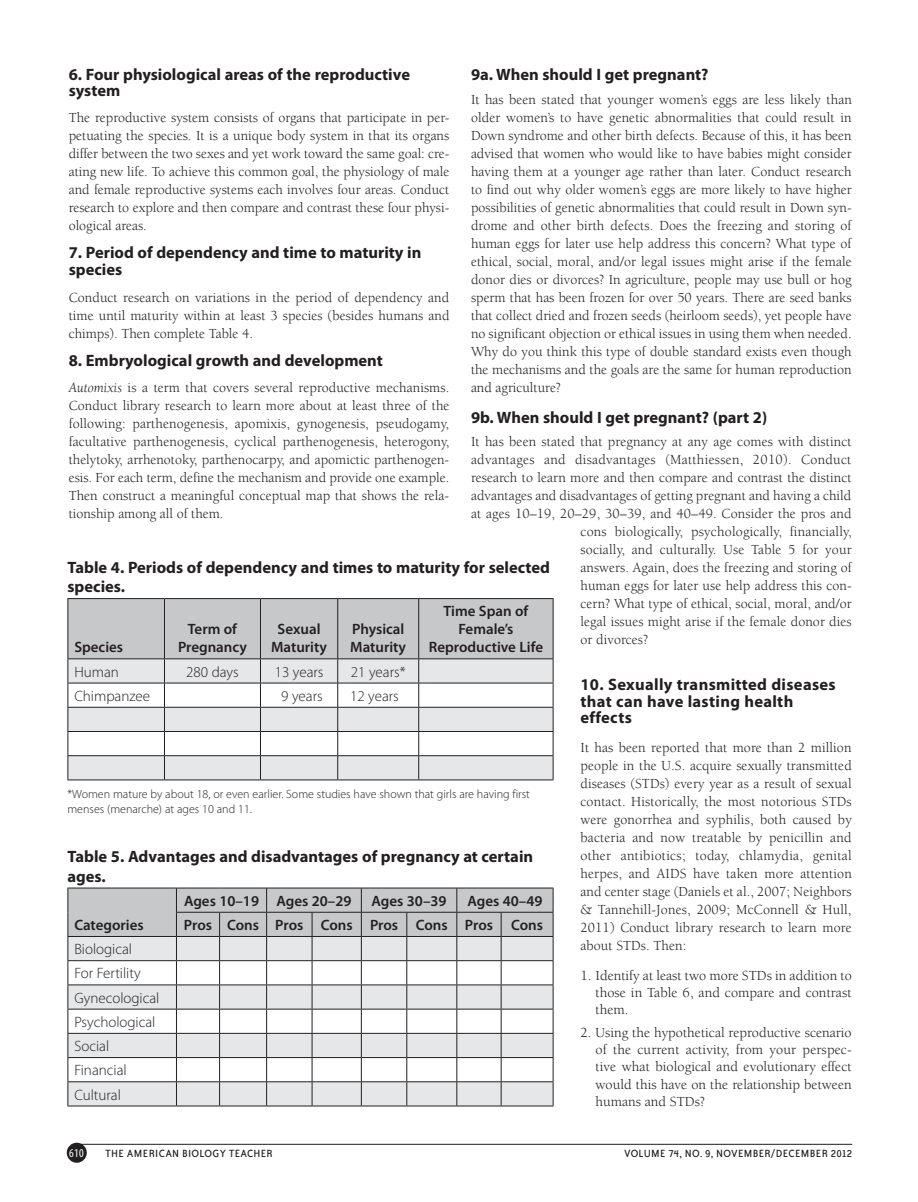
<style>
.page{position:relative;width:918px;height:1202px;background:#fff}
.page>*{position:absolute;margin:0;border:0;box-sizing:border-box;transform-origin:0 0}
.t1{font:700 16.5px/16.5px "Myriad Pro";color:#231f20}
.t2{font:700 16.5px/16.5px "Myriad Pro";letter-spacing:.02em;color:#231f20}
.t3{font:600 15px/18px "Myriad Pro";color:#231f20;text-align:center}
.t4{font:300 15px/24.2px "Myriad Pro";color:#231f20}
.t5{font:14.25px/18px "Berkeley";letter-spacing:.005em;color:#231f20;text-align:justify}
.t6{font:300 12px/15px "Myriad Pro";color:#231f20}
.t7{font:12px "Bailey Sans ITC";letter-spacing:.03em;color:#231f20}
.t8{font:condensed 12px "Myriad Pro";color:#fff}
.s1{font-style:italic}
</style>
<div class="page">
<div style="left:67px;top:1142px;width:20px;height:20px;background:#231f20;border-radius:50%"></div>
<hr style="left:78px;top:1143px;width:774px;height:1px;background:#231f20">
<svg style="left:68px;top:598px;width:486px;height:181px"></svg>
<hr style="left:68px;top:779px;width:96px;height:1px;background:#231f20">
<hr style="left:164px;top:779px;width:96px;height:1px;background:#231f20">
<hr style="left:260px;top:779px;width:78px;height:1px;background:#231f20">
<hr style="left:338px;top:779px;width:81px;height:1px;background:#231f20">
<hr style="left:419px;top:779px;width:134px;height:1px;background:#231f20">
<hr style="left:68px;top:887px;width:108px;height:1px;background:#231f20">
<hr style="left:176px;top:887px;width:44px;height:1px;background:#231f20">
<hr style="left:220px;top:887px;width:47px;height:1px;background:#231f20">
<hr style="left:267px;top:887px;width:45px;height:1px;background:#231f20">
<hr style="left:312px;top:887px;width:49px;height:1px;background:#231f20">
<hr style="left:361px;top:887px;width:46px;height:1px;background:#231f20">
<hr style="left:407px;top:887px;width:50px;height:1px;background:#231f20">
<hr style="left:457px;top:887px;width:44px;height:1px;background:#231f20">
<hr style="left:501px;top:887px;width:53px;height:1px;background:#231f20">
<svg style="left:68px;top:888px;width:486px;height:217px"></svg>
<hr style="left:68px;top:1105px;width:108px;height:1px;background:#231f20">
<hr style="left:176px;top:1105px;width:44px;height:1px;background:#231f20">
<hr style="left:220px;top:1105px;width:47px;height:1px;background:#231f20">
<hr style="left:267px;top:1105px;width:45px;height:1px;background:#231f20">
<hr style="left:312px;top:1105px;width:49px;height:1px;background:#231f20">
<hr style="left:361px;top:1105px;width:46px;height:1px;background:#231f20">
<hr style="left:407px;top:1105px;width:50px;height:1px;background:#231f20">
<hr style="left:457px;top:1105px;width:44px;height:1px;background:#231f20">
<hr style="left:501px;top:1105px;width:53px;height:1px;background:#231f20">
<p class="t1" style="left:69px;top:66px;width:343px">6. Four physiological areas of the reproductive system</p>
<p class="t5" style="left:69px;top:108px;width:382px">The reproductive system consists of organs that participate in per&shy;petuating the species. It is a unique body system in that its organs differ between the two sexes and yet work toward the same goal: cre&shy;ating new life. To achieve this common goal, the physiology of male and female reproductive systems each involves four areas. Conduct research to explore and then compare and contrast these four physi&shy;ological areas.</p>
<p class="t1" style="left:69px;top:244px;width:354px">7. Period of dependency and time to maturity in species</p>
<p class="t5" style="left:69px;top:288px;width:382px">Conduct research on variations in the period of dependency and time until maturity within at least 3 species (besides humans and chimps). Then complete Table 4.</p>
<p class="t1" style="left:69px;top:352px;width:316px">8. Embryological growth and development</p>
<p class="t5" style="left:69px;top:378px;width:382px"><span class="s1">Automixis</span> is a term that covers several reproductive mechanisms.<br>Conduct library research to learn more about at least three of the following: parthenogenesis, apomixis, gynogenesis, pseudogamy, facultative parthenogenesis, cyclical parthenogenesis, heterogony, thelytoky, arrhenotoky, parthenocarpy, and apomictic parthenogen&shy;esis. For each term, define the mechanism and provide one example.<br>Then construct a meaningful conceptual map that shows the rela&shy;tionship among all of them.</p>
<p class="t1" style="left:471px;top:66px;width:239px">9a. When should I get pregnant?</p>
<p class="t5" style="left:471px;top:90px;width:382px">It has been stated that younger women’s eggs are less likely than older women’s to have genetic abnormalities that could result in Down syndrome and other birth defects. Because of this, it has been advised that women who would like to have babies might consider having them at a younger age rather than later. Conduct research to find out why older women’s eggs are more likely to have higher possibilities of genetic abnormalities that could result in Down syn&shy;drome and other birth defects. Does the freezing and storing of human eggs for later use help address this concern? What type of ethical, social, moral, and/or legal issues might arise if the female donor dies or divorces? In agriculture, people may use bull or hog sperm that has been frozen for over 50 years. There are seed banks that collect dried and frozen seeds (heirloom seeds), yet people have no significant objection or ethical issues in using them when needed.<br>Why do you think this type of double standard exists even though the mechanisms and the goals are the same for human reproduction and agriculture?</p>
<p class="t1" style="left:471px;top:409px;width:298px">9b. When should I get pregnant? (part 2)</p>
<p class="t5" style="left:471px;top:432px;width:382px">It has been stated that pregnancy at any age comes with distinct</p>
<p class="t5" style="left:471px;top:450px;width:382px">advantages and disadvantages (Matthiessen, 2010). Conduct</p>
<p class="t5" style="left:471px;top:468px;width:382px">research to learn more and then compare and contrast the distinct</p>
<p class="t5" style="left:471px;top:486px;width:382px">advantages and disadvantages of getting pregnant and having a child</p>
<p class="t5" style="left:471px;top:504px;width:382px">at ages 10–19, 20–29, 30–39, and 40–49. Consider the pros and</p>
<p class="t5" style="left:580px;top:522px;width:273px">cons biologically, psychologically, financially,</p>
<p class="t5" style="left:580px;top:540px;width:273px">socially, and culturally. Use Table 5 for your</p>
<p class="t5" style="left:580px;top:558px;width:273px">answers. Again, does the freezing and storing of</p>
<p class="t5" style="left:580px;top:576px;width:273px">human eggs for later use help address this con-</p>
<p class="t5" style="left:580px;top:594px;width:273px">cern? What type of ethical, social, moral, and/or</p>
<p class="t5" style="left:580px;top:612px;width:273px">legal issues might arise if the female donor dies</p>
<p class="t5" style="left:580px;top:630px;width:69px">or divorces?</p>
<p class="t2" style="left:580px;top:676px;width:257px">10. Sexually transmitted diseases that can have lasting health effects</p>
<p class="t5" style="left:580px;top:738px;width:273px">It has been reported that more than 2 million people in the U.S. acquire sexually transmitted diseases (STDs) every year as a result of sexual contact. Historically, the most notorious STDs were gonorrhea and syphilis, both caused by bacteria and now treatable by penicillin and other antibiotics; today, chlamydia, genital herpes, and AIDS have taken more attention and center stage (Daniels et al., 2007; Neighbors &amp; Tannehill-Jones, 2009; McConnell &amp; Hull, 2011) Conduct library research to learn more about STDs. Then:</p>
<p class="t5" style="left:596px;top:967px;width:258px;line-height:17.2px;text-indent:-15px">1. Identify at least two more STDs in addition to those in Table 6, and compare and contrast them.</p>
<p class="t5" style="left:596px;top:1024px;width:258px;line-height:17.2px;text-indent:-15px">2. Using the hypothetical reproductive scenario of the current activity, from your perspec&shy;tive what biological and evolutionary effect would this have on the relationship between humans and STDs?</p>
<p class="t1" style="left:68px;top:557px;width:484px;line-height:19.5px">Table 4. Periods of dependency and times to maturity for selected species.</p>
<p class="t3" style="left:429px;top:602px;width:116px">Time Span of<br>Female’s<br>Reproductive Life</p>
<p class="t3" style="left:178px;top:620px;width:70px">Term of<br>Pregnancy</p>
<p class="t3" style="left:271px;top:620px;width:57px">Sexual<br>Maturity</p>
<p class="t3" style="left:350px;top:620px;width:57px;text-align:left">Physical<br>Maturity</p>
<p class="t3" style="left:74px;top:638px;width:50px">Species</p>
<p class="t4" style="left:74px;top:659px;width:46px">Human</p>
<p class="t4" style="left:186px;top:659px;width:54px">280 days</p>
<p class="t4" style="left:275px;top:659px;width:50px">13 years</p>
<p class="t4" style="left:351px;top:659px;width:56px">21 years*</p>
<p class="t4" style="left:74px;top:684px;width:77px">Chimpanzee</p>
<p class="t4" style="left:281px;top:684px;width:43px">9 years</p>
<p class="t4" style="left:350px;top:684px;width:50px">12 years</p>
<p class="t6" style="left:68px;top:787px;width:464px">*Women mature by about 18, or even earlier. Some studies have shown that girls are having first menses (menarche) at ages 10 and 11.</p>
<p class="t1" style="left:68px;top:846px;width:467px;line-height:19.5px">Table 5. Advantages and disadvantages of pregnancy at certain ages.</p>
<p class="t3" style="left:74px;top:915px;width:71px">Categories</p>
<p class="t3" style="left:184px;top:891px;width:169px">Ages 10–19 Ages 20–29</p>
<p class="t3" style="left:372px;top:891px;width:77px">Ages 30–39</p>
<p class="t3" style="left:184px;top:888px;width:361px;line-height:24.2px;text-align:right">Ages 40–49<br>Pros Cons Pros Cons Pros Cons Pros Cons</p>
<p class="t4" style="left:74px;top:937px;width:87px">Biological<br>For Fertility<br>Gynecological<br>Psychological<br>Social<br>Financial<br>Cultural</p>
<p class="t8" style="left:69px;top:1145px;width:16px">610</p>
<p class="t7" style="left:105px;top:1146px;width:169px">THE AMERICAN BIOLOGY TEACHER</p>
<p class="t7" style="left:624px;top:1146px;width:230px">VOLUME 74, NO. 9, NOVEMBER/DECEMBER 2012</p>
</div>
